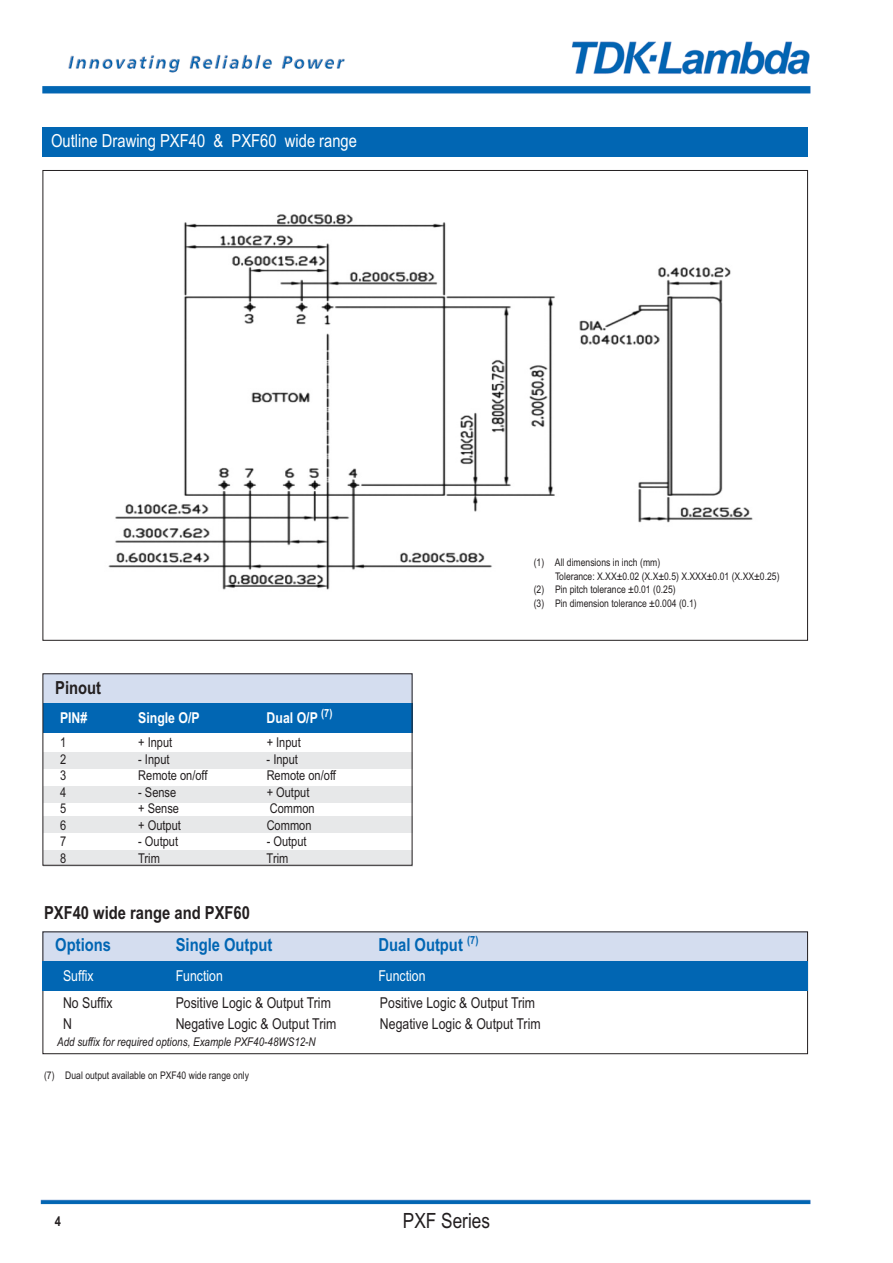
<style>
.page{position:relative;width:893px;height:1263px;background:#fff}
.page>*{position:absolute;margin:0;border:0;box-sizing:border-box;transform-origin:0 0}
.t1{font:21px "Arial Narrow";color:#231f20}
.t2{font:18px "Arial Narrow";color:#fff}
.t3{font:700 18px "Arial Narrow";color:#0166b3}
.t4{font:700 18px "Arial Narrow";color:#231f20}
.t5{font:15px "Arial Narrow";color:#231f20}
.t6{font:700 15px "Arial Narrow";color:#fff}
.t7{font:15px "Arial Narrow";color:#fff}
.t8{font:13.5px "Arial Narrow";color:#231f20}
.t9{font:700 13.5px "Arial Narrow";color:#231f20}
.t10{font:italic 12px "Arial Narrow";color:#231f20}
.t11{font:10.5px "Arial Narrow";color:#231f20}
</style>
<div class="page">
<img style="left:40px;top:41px;width:771px;height:1164px">
<div style="left:43px;top:171px;width:764px;height:469px;background:#fff"></div>
<img style="left:108px;top:214px;width:645px;height:376px">
<div style="left:43px;top:128px;width:765px;height:29px;background:#0166b3"></div>
<div style="left:43px;top:703px;width:369px;height:30px;background:#0166b3"></div>
<div style="left:43px;top:673px;width:369px;height:30px;background:#d4ddef"></div>
<div style="left:43px;top:752px;width:369px;height:16px;background:#e7e8e9"></div>
<div style="left:43px;top:786px;width:369px;height:16px;background:#e7e8e9"></div>
<div style="left:43px;top:816px;width:369px;height:16px;background:#e7e8e9"></div>
<div style="left:43px;top:851px;width:369px;height:16px;background:#e7e8e9"></div>
<div style="left:43px;top:673px;width:369px;height:193px;border:1px solid #231f20"></div>
<div style="left:43px;top:931px;width:765px;height:30px;background:#d4ddef"></div>
<div style="left:43px;top:931px;width:765px;height:123px;border:1px solid #231f20"></div>
<div style="left:43px;top:961px;width:765px;height:30px;background:#0166b3"></div>
<div style="left:532px;top:557px;width:267px;height:71px;background:#fff"></div>
<h2 class="t2" style="left:51px;top:130px;width:308px">Outline Drawing PXF40 &amp; PXF60 wide range</h2>
<h2 class="t4" style="left:55px;top:678px;width:47px">Pinout</h2>
<h3 class="t6" style="left:60px;top:709px;width:29px">PIN#</h3>
<h3 class="t6" style="left:138px;top:709px;width:63px">Single O/P</h3>
<h3 class="t6" style="left:267px;top:709px;width:67px">Dual O/P <sup>(7)</sup></h3>
<p class="t8" style="left:60px;top:735px;width:8px">1</p>
<p class="t8" style="left:138px;top:735px;width:36px">+ Input</p>
<p class="t8" style="left:267px;top:735px;width:36px">+ Input</p>
<p class="t8" style="left:60px;top:751px;width:8px">2</p>
<p class="t8" style="left:138px;top:751px;width:33px">- Input</p>
<p class="t8" style="left:267px;top:751px;width:33px">- Input</p>
<p class="t8" style="left:60px;top:768px;width:8px">3</p>
<p class="t8" style="left:138px;top:768px;width:71px">Remote on/off</p>
<p class="t8" style="left:267px;top:768px;width:71px">Remote on/off</p>
<p class="t8" style="left:60px;top:784px;width:8px">4</p>
<p class="t8" style="left:138px;top:784px;width:40px">- Sense</p>
<p class="t8" style="left:267px;top:784px;width:44px">+ Output</p>
<p class="t8" style="left:60px;top:801px;width:8px">5</p>
<p class="t8" style="left:138px;top:801px;width:42px">+ Sense</p>
<p class="t8" style="left:270px;top:801px;width:46px">Common</p>
<p class="t8" style="left:60px;top:817px;width:8px">6</p>
<p class="t8" style="left:138px;top:817px;width:44px">+ Output</p>
<p class="t8" style="left:267px;top:817px;width:46px">Common</p>
<p class="t8" style="left:60px;top:834px;width:8px">7</p>
<p class="t8" style="left:138px;top:834px;width:42px">- Output</p>
<p class="t8" style="left:267px;top:834px;width:42px">- Output</p>
<p class="t8" style="left:60px;top:850px;width:8px">8</p>
<p class="t8" style="left:138px;top:850px;width:23px">Trim</p>
<p class="t8" style="left:267px;top:850px;width:23px">Trim</p>
<h2 class="t4" style="left:44px;top:903px;width:207px">PXF40 wide range and PXF60</h2>
<p class="t11" style="left:534px;top:556px;width:128px">(1) All dimensions in inch (mm)</p>
<p class="t11" style="left:555px;top:570px;width:226px">Tolerance: X.XX±0.02 (X.X±0.5) X.XXX±0.01 (X.XX±0.25)</p>
<p class="t11" style="left:534px;top:583px;width:143px">(2) Pin pitch tolerance ±0.01 (0.25)</p>
<p class="t11" style="left:534px;top:597px;width:164px">(3) Pin dimension tolerance ±0.004 (0.1)</p>
<h2 class="t3" style="left:55px;top:935px;width:57px">Options</h2>
<h2 class="t3" style="left:176px;top:935px;width:98px">Single Output</h2>
<h2 class="t3" style="left:378px;top:935px;width:101px">Dual Output <sup>(7)</sup></h2>
<h3 class="t7" style="left:63px;top:967px;width:32px">Suffix</h3>
<h3 class="t7" style="left:176px;top:967px;width:49px">Function</h3>
<h3 class="t7" style="left:378px;top:967px;width:49px">Function</h3>
<h3 class="t5" style="left:63px;top:994px;width:51px">No Suffix</h3>
<h3 class="t5" style="left:176px;top:994px;width:157px">Positive Logic &amp; Output Trim</h3>
<h3 class="t5" style="left:380px;top:994px;width:157px">Positive Logic &amp; Output Trim</h3>
<h3 class="t5" style="left:63px;top:1015px;width:10px">N</h3>
<h3 class="t5" style="left:176px;top:1015px;width:162px">Negative Logic &amp; Output Trim</h3>
<h3 class="t5" style="left:380px;top:1015px;width:162px">Negative Logic &amp; Output Trim</h3>
<p class="t10" style="left:57px;top:1035px;width:260px">Add suffix for required options, Example PXF40-48WS12-N</p>
<p class="t11" style="left:44px;top:1069px;width:207px">(7) Dual output available on PXF40 wide range only</p>
<p class="t9" style="left:55px;top:1213px;width:8px">4</p>
<h1 class="t1" style="left:403px;top:1208px;width:89px">PXF Series</h1>
</div>
